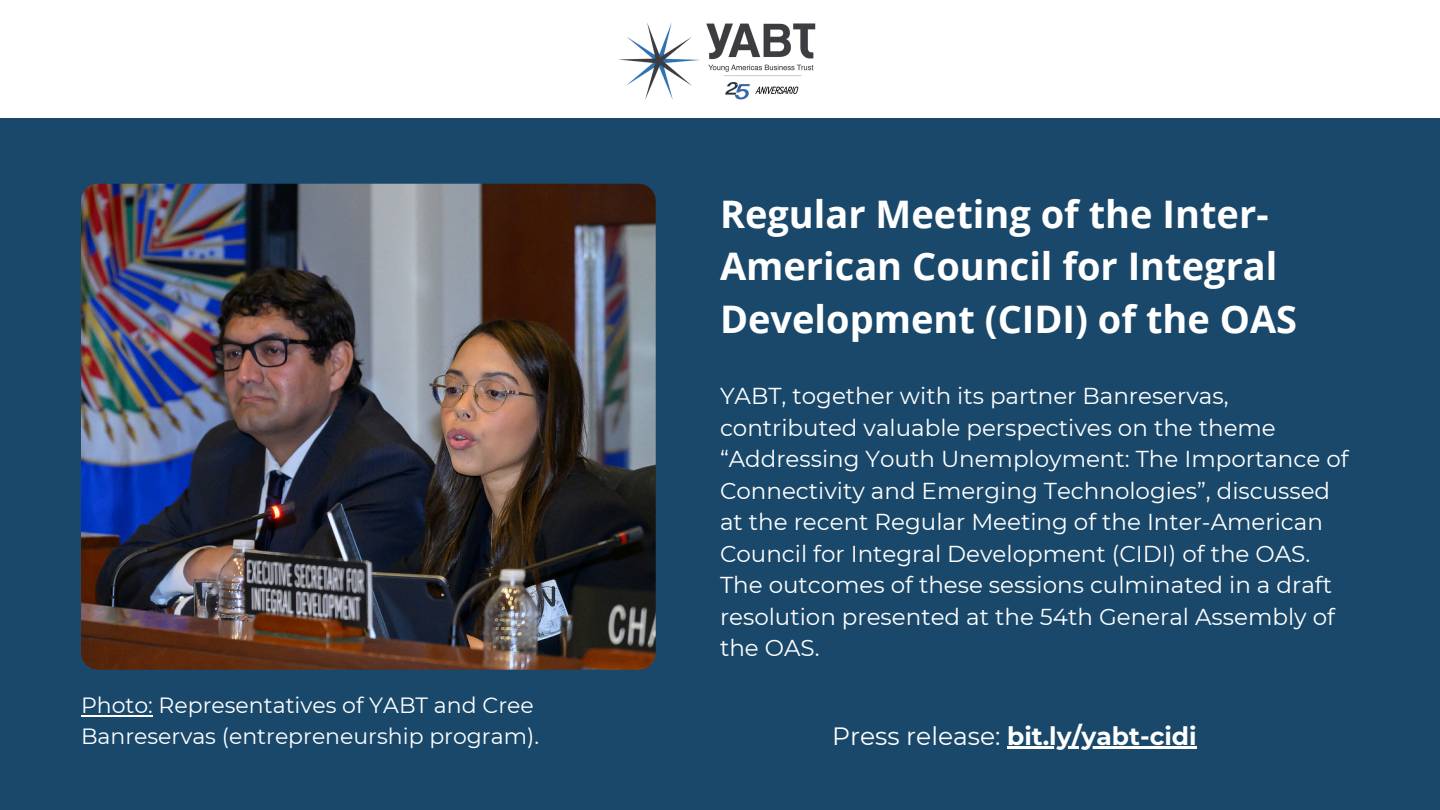
<style>
.page{position:relative;width:1440px;height:810px;background:#19486a}
.page>*{position:absolute;margin:0;border:0;box-sizing:border-box;transform-origin:0 0}
.t1{font:700 38px/52.5px "Open Sans";color:#fff}
.t2{font:700 25px "Montserrat";color:#fff}
.t3{font:23px/31.5px "Montserrat";color:#fff}
.t4{font:22px/30.8px "Montserrat";color:#fff}
.s1{font-weight:400}
</style>
<div class="page">
<div style="left:0;top:0;width:1440px;height:118px;background:#fff"></div>
<img style="left:618px;top:23px;width:198px;height:77px">
<img style="left:81px;top:184px;width:575px;height:486px;border-radius:17px">
<hr style="left:81px;top:715px;width:72px;height:1px;background:#fff">
<hr style="left:1007px;top:746px;width:190px;height:2px;background:#fff">
<h1 class="t4" style="left:81px;top:690px;width:460px">Photo: Representatives of YABT and Cree<br>Banreservas (entrepreneurship program).</h1>
<p class="t1" style="left:720px;top:187px;width:579px">Regular Meeting of the Inter-<br>American Council for Integral<br>Development (CIDI) of the OAS</p>
<p class="t3" style="left:720px;top:380px;width:630px">YABT, together with its partner Banreservas, contributed valuable perspectives on the theme “Addressing Youth Unemployment: The Importance of Connectivity and Emerging Technologies”, discussed at the recent Regular Meeting of the Inter-American Council for Integral Development (CIDI) of the OAS.<br>The outcomes of these sessions culminated in a draft resolution presented at the 54th General Assembly of the OAS.</p>
<h2 class="t2" style="left:832px;top:721px;width:366px"><span class="s1">Press release:</span> bit.ly/yabt-cidi</h2>
</div>
